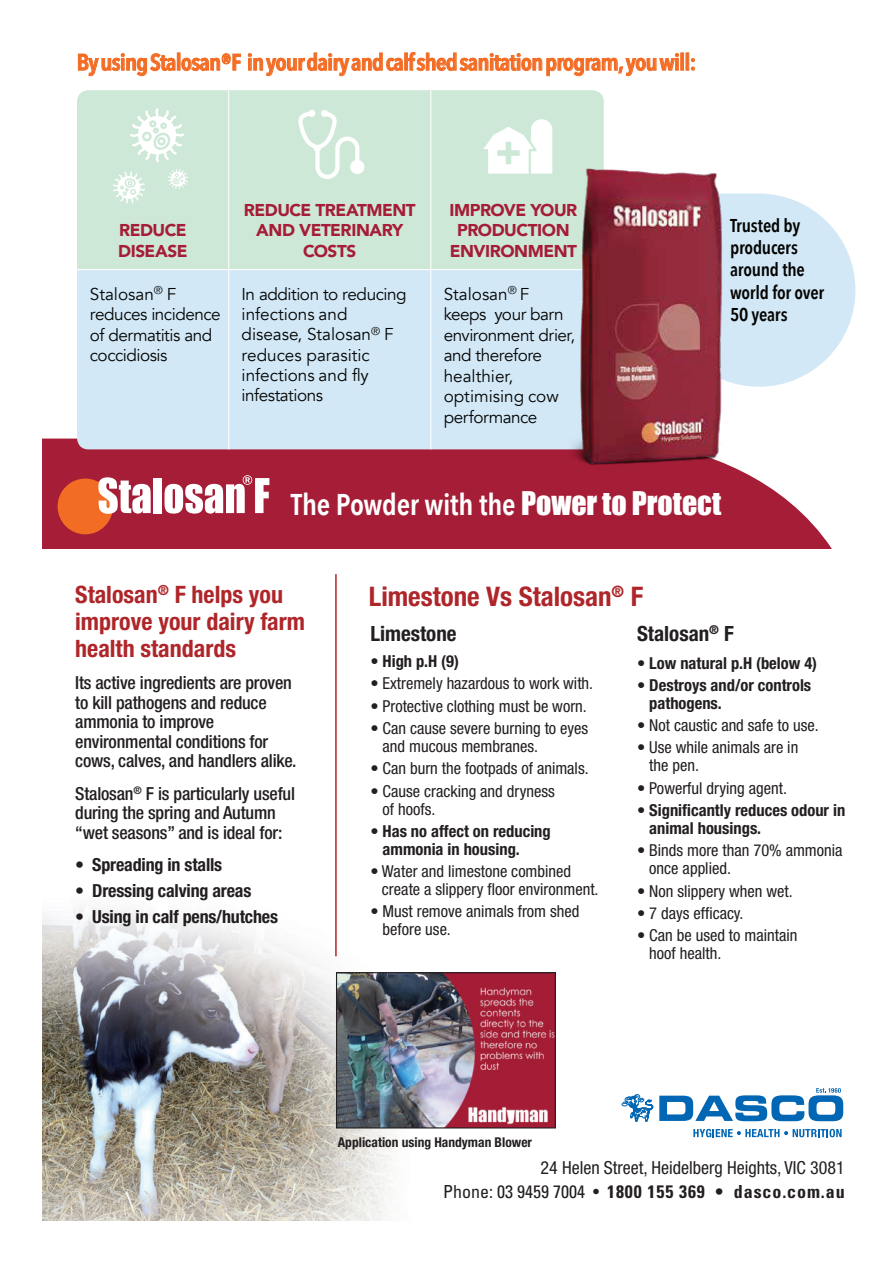
<style>
.page{position:relative;width:893px;height:1263px;background:#fff}
.page>*{position:absolute;margin:0;border:0;box-sizing:border-box;transform-origin:0 0}
.t1{font:600 30px "Avenir Next Condensed";letter-spacing:-.01em;color:#fff}
.t2{font:700 condensed 27px "Helvetica Neue LT Std";color:#af262a}
.t3{font:700 condensed 24px/27px "Helvetica Neue LT Std";color:#af262a}
.t4{font:600 22.8px "Avenir Next Condensed";letter-spacing:-.03em;color:#f36c24;scale:1.05 1}
.t5{font:700 condensed 21px "Helvetica Neue LT Std";color:#231f20}
.t6{font:600 18.6px/22.2px "Avenir Next Condensed";letter-spacing:-.015em;color:#040503}
.t7{font:500 condensed 18px/19.5px "Helvetica Neue LT Std";letter-spacing:-.01em;color:#231f20}
.t8{font:700 condensed 18px "Helvetica Neue LT Std";letter-spacing:-.01em;color:#231f20}
.t9{font:700 condensed 18px "Univers LT Std";letter-spacing:.05em;color:#231f20}
.t10{font:condensed 18px "Helvetica Neue LT Std";color:#231f20}
.t11{font:17.1px/20.5px "Avenir";letter-spacing:-.025em;color:#040503}
.t12{font:17.1px/20.4px "Avenir";color:#040503}
.t13{font:900 17.1px/20.5px "Avenir";letter-spacing:-.025em;color:#a51d37;text-align:center}
.t14{font:condensed 16.5px/18px "Helvetica Neue LT Std";color:#231f20}
.t15{font:700 condensed 16.5px/18px "Helvetica Neue LT Std";color:#231f20}
.t16{font:700 condensed 13.5px "Helvetica Neue LT Std";color:#231f20}
.s1{font-family:"Impact";font-weight:400}
.s2{font-weight:400}
</style>
<div class="page">
<svg style="left:43px;top:438px;width:789px;height:111px;background:#ad3249"></svg>
<div style="left:77px;top:90px;width:527px;height:179px;background:#cee8d7"></div>
<div style="left:77px;top:270px;width:465px;height:179px;background:#d3e8f7"></div>
<hr style="left:228px;top:90px;width:1px;height:179px;background:#fff">
<hr style="left:430px;top:90px;width:1px;height:179px;background:#fff">
<hr style="left:228px;top:270px;width:1px;height:179px;background:#fff">
<hr style="left:430px;top:270px;width:1px;height:179px;background:#fff">
<svg style="left:298px;top:109px;width:66px;height:70px"></svg>
<svg style="left:483px;top:119px;width:69px;height:55px"></svg>
<div style="left:58px;top:478px;width:55px;height:56px;background:#f36c24;border-radius:50%"></div>
<svg style="left:98px;top:477px;width:53px;height:37px"></svg>
<div style="left:153px;top:478px;width:9px;height:35px;background:#fff"></div>
<svg style="left:165px;top:475px;width:104px;height:39px"></svg>
<svg style="left:732px;top:194px;width:123px;height:193px"></svg>
<svg style="left:130px;top:108px;width:54px;height:54px"></svg>
<svg style="left:113px;top:171px;width:32px;height:32px"></svg>
<svg style="left:168px;top:169px;width:20px;height:20px"></svg>
<img style="left:542px;top:166px;width:190px;height:303px">
<img style="left:43px;top:908px;width:373px;height:312px">
<hr style="left:335px;top:574px;width:2px;height:382px;background:#af262a">
<svg style="left:693px;top:1129px;width:149px;height:8px"></svg>
<svg style="left:659px;top:1088px;width:184px;height:33px"></svg>
<svg style="left:622px;top:1094px;width:31px;height:28px"></svg>
<img style="left:338px;top:974px;width:216px;height:152px">
<div style="left:336px;top:972px;width:220px;height:156px;border:1px solid #231f20"></div>
<h3 class="t4" style="left:77px;top:43px;width:592px">By using Stalosan®F in your dairy and calf shed sanitation program, you will:</h3>
<p class="t13" style="left:118px;top:220px;width:71px;text-align:left">REDUCE<br>DISEASE</p>
<p class="t13" style="left:244px;top:199px;width:173px">REDUCE TREATMENT<br>AND VETERINARY<br>COSTS</p>
<p class="t13" style="left:450px;top:199px;width:129px">IMPROVE YOUR<br>PRODUCTION<br>ENVIRONMENT</p>
<p class="t11" style="left:90px;top:284px;width:132px">Stalosan<sup>®</sup> F reduces incidence of dermatitis and coccidiosis</p>
<p class="t12" style="left:242px;top:284px;width:166px">In addition to reducing infections and disease, Stalosan<sup>®</sup> F reduces parasitic infections and fly infestations</p>
<p class="t11" style="left:444px;top:284px;width:133px">Stalosan<sup>®</sup> F keeps your barn environment drier, and therefore healthier, optimising cow performance</p>
<p class="t6" style="left:730px;top:214px;width:95px">Trusted by producers around the world for over<br>50 years</p>
<h1 class="t1" style="left:291px;top:478px;width:432px">The Powder with the <span class="s1">Power to Protect</span></h1>
<h3 class="t3" style="left:75px;top:581px;width:231px">Stalosan<sup>®</sup> F helps you improve your dairy farm health standards</h3>
<p class="t7" style="left:75px;top:673px;width:223px">Its active ingredients are proven to kill pathogens and reduce ammonia to improve environmental conditions for cows, calves, and handlers alike.</p>
<p class="t7" style="left:75px;top:783px;width:221px">Stalosan<sup>®</sup> F is particularly useful during the spring and Autumn “wet seasons” and is ideal for:</p>
<p class="t8" style="left:75px;top:853px;width:149px">• Spreading in stalls</p>
<p class="t8" style="left:75px;top:879px;width:178px">• Dressing calving areas</p>
<p class="t8" style="left:75px;top:905px;width:204px">• Using in calf pens/hutches</p>
<h2 class="t2" style="left:369px;top:580px;width:276px">Limestone Vs Stalosan<sup>®</sup> F</h2>
<p class="t5" style="left:370px;top:620px;width:88px">Limestone</p>
<p class="t15" style="left:370px;top:652px;width:90px">• High p.H (9)</p>
<p class="t14" style="left:370px;top:674px;width:224px">• Extremely hazardous to work with.</p>
<p class="t14" style="left:370px;top:697px;width:218px">• Protective clothing must be worn.</p>
<p class="t14" style="left:383px;top:719px;width:207px;text-indent:-12px">• Can cause severe burning to eyes and mucous membranes.</p>
<p class="t14" style="left:370px;top:759px;width:220px">• Can burn the footpads of animals.</p>
<p class="t14" style="left:383px;top:781px;width:174px;text-indent:-12px">• Cause cracking and dryness of hoofs.</p>
<p class="t15" style="left:383px;top:822px;width:170px;text-indent:-12px">• Has no affect on reducing ammonia in housing.</p>
<p class="t14" style="left:382px;top:862px;width:218px;text-indent:-12px">• Water and limestone combined create a slippery floor environment.</p>
<p class="t14" style="left:383px;top:902px;width:198px;text-indent:-12px">• Must remove animals from shed before use.</p>
<p class="t5" style="left:637px;top:620px;width:98px">Stalosan<sup>®</sup> F</p>
<p class="t15" style="left:637px;top:654px;width:182px">• Low natural p.H (below 4)</p>
<p class="t15" style="left:649px;top:676px;width:164px;text-indent:-12px">• Destroys and/or controls pathogens.</p>
<p class="t14" style="left:637px;top:716px;width:183px">• Not caustic and safe to use.</p>
<p class="t14" style="left:649px;top:738px;width:151px;text-indent:-12px">• Use while animals are in the pen.</p>
<p class="t14" style="left:637px;top:779px;width:151px">• Powerful drying agent.</p>
<p class="t15" style="left:649px;top:801px;width:198px;text-indent:-12px">• Significantly reduces odour in animal housings.</p>
<p class="t14" style="left:649px;top:841px;width:195px;text-indent:-12px">• Binds more than 70% ammonia once applied.</p>
<p class="t14" style="left:637px;top:881px;width:157px">• Non slippery when wet.</p>
<p class="t14" style="left:637px;top:904px;width:108px">• 7 days efficacy.</p>
<p class="t14" style="left:649px;top:926px;width:150px;text-indent:-12px">• Can be used to maintain hoof health.</p>
<p class="t16" style="left:338px;top:1134px;width:196px">Application using Handyman Blower</p>
<p class="t10" style="left:540px;top:1157px;width:306px">24 Helen Street, Heidelberg Heights, VIC 3081</p>
<p class="t9" style="left:443px;top:1181px;width:403px"><span class="s2">Phone: 03 9459 7004 •</span> 1800 155 369 • dasco.com.au</p>
</div>
